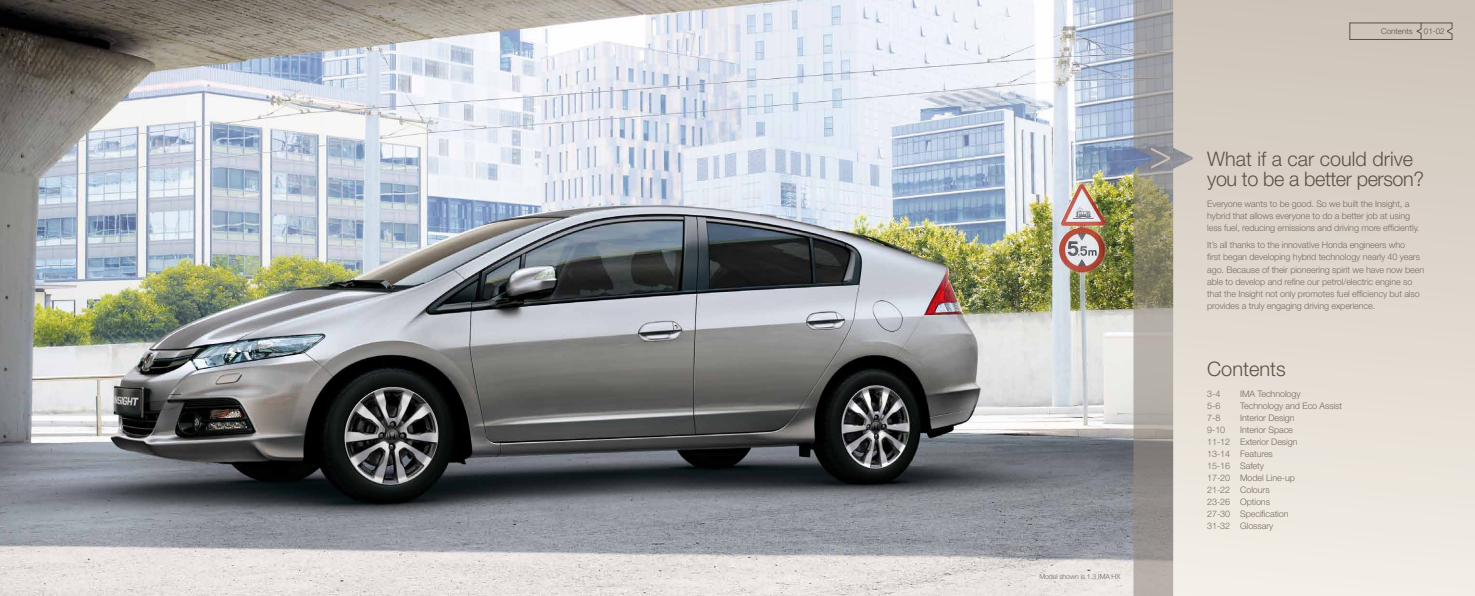
<style>
.page{position:relative;width:1475px;height:596px;background:#fff}
.page>*{position:absolute;margin:0;border:0;box-sizing:border-box;transform-origin:0 0}
.t1{font:300 20px/20px "Helvetica Neue";color:#5d5147}
.t2{font:300 9px/12px "Helvetica Neue";letter-spacing:-.01em;color:#786c63}
.t3{font:300 8px "Helvetica Neue";color:#5d5147}
.t4{font:300 7px "Helvetica Neue";letter-spacing:-.015em;color:#786c63}
</style>
<div class="page">
<img style="left:0;top:0;width:1133px;height:595px">
<svg style="left:1133px;top:0;width:39px;height:595px;background:#9c9890"></svg>
<svg style="left:1172px;top:0;width:302px;height:595px;background:#dfd8cf"></svg>
<svg style="left:1150px;top:147px;width:19px;height:22px"></svg>
<svg style="left:1415px;top:22px;width:37px;height:18px"></svg>
<div style="left:1349px;top:23px;width:72px;height:17px;border:1px solid #5d5147"></div>
<p class="t4" style="left:1039px;top:571px;width:82px">Model shown is 1.3 IMA HX</p>
<p class="t3" style="left:1380px;top:26px;width:33px">Contents</p>
<p class="t3" style="left:1423px;top:26px;width:22px">01-02</p>
<h1 class="t1" style="left:1206px;top:148px;width:218px">What if a car could drive you to be a better person?</h1>
<p class="t2" style="left:1206px;top:197px;width:214px">Everyone wants to be good. So we built the Insight, a hybrid that allows everyone to do a better job at using less fuel, reducing emissions and driving more efficiently.</p>
<p class="t2" style="left:1206px;top:239px;width:218px">It’s all thanks to the innovative Honda engineers who<br>first began developing hybrid technology nearly 40 years ago. Because of their pioneering spirit we have now been able to develop and refine our petrol/electric engine so that the Insight not only promotes fuel efficiency but also provides a truly engaging driving experience.</p>
<h1 class="t1" style="left:1206px;top:358px;width:80px">Contents</h1>
<p class="t2" style="left:1206px;top:387px;width:15px">3-4</p>
<p class="t2" style="left:1239px;top:387px;width:62px">IMA Technology</p>
<p class="t2" style="left:1206px;top:399px;width:15px">5-6</p>
<p class="t2" style="left:1239px;top:399px;width:103px">Technology and Eco Assist</p>
<p class="t2" style="left:1206px;top:411px;width:15px">7-8</p>
<p class="t2" style="left:1239px;top:411px;width:56px">Interior Design</p>
<p class="t2" style="left:1206px;top:423px;width:20px">9-10</p>
<p class="t2" style="left:1206px;top:423px;width:92px;text-indent:33px">Interior Space<br>11-12 Exterior Design<br>13-14 Features<br>15-16 Safety<br>17-20 Model Line-up<br>21-22 Colours<br>23-26 Options<br>27-30 Specification<br>31-32 Glossary</p>
</div>
